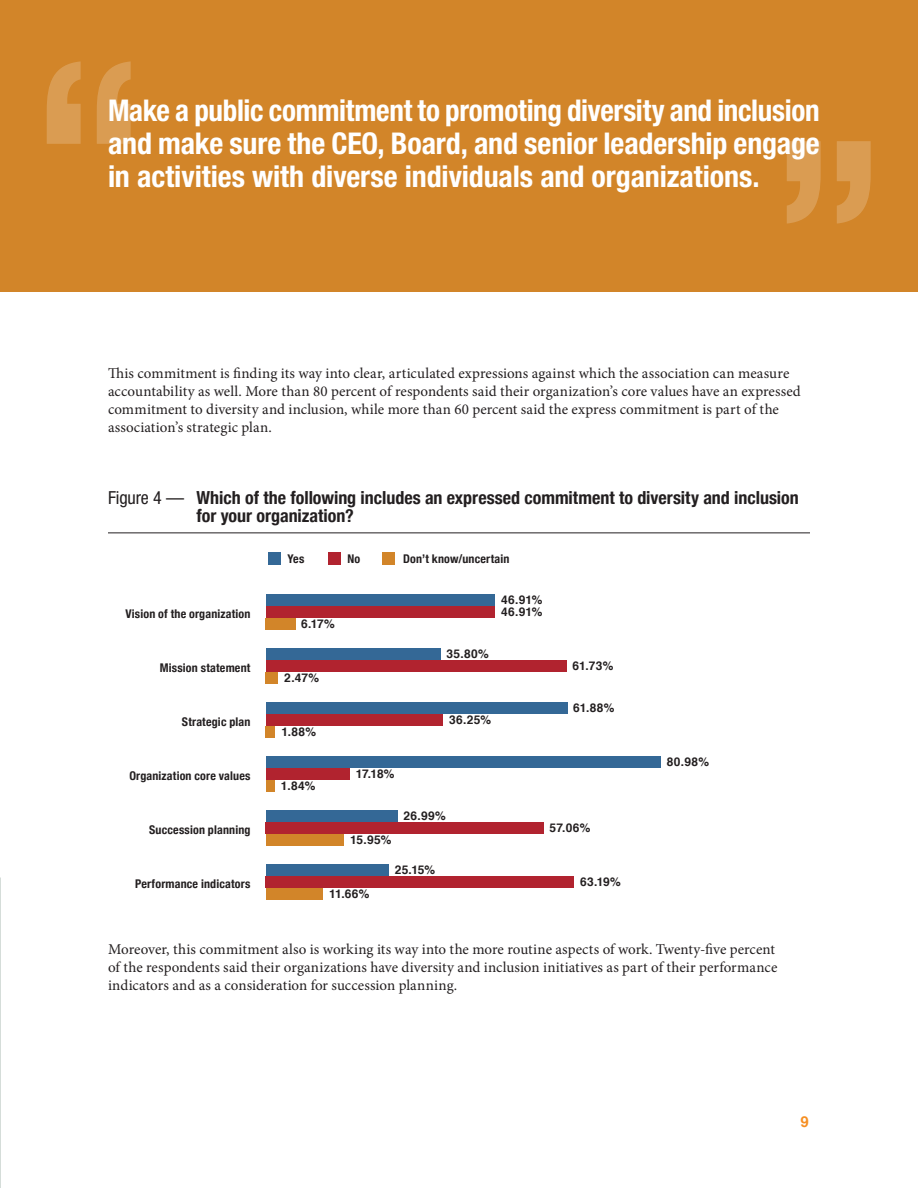
<style>
.page{position:relative;width:918px;height:1188px;background:#fff}
.page>*{position:absolute;margin:0;border:0;box-sizing:border-box;transform-origin:0 0}
.t1{font:700 condensed 30px/33px "Helvetica Neue LT Std";letter-spacing:-.005em;color:#fff;text-align:justify}
.table_title{font:700 condensed 18px/18px "Helvetica Neue";color:#231f20}
.texter{font:15px/18px "Minion Pro";letter-spacing:.005em;color:#231f20}
.texter_no_indent{font:15px/18px "Minion Pro";color:#231f20}
.t2{font:700 15px "Helvetica";color:#f68f22}
.table_text{font:700 condensed 12px "Helvetica Neue";letter-spacing:.015em;color:#231f20}
.table_number{font:700 12px "Helvetica";letter-spacing:.025em;color:#231f20}
.s1{font-family:"Helvetica Neue LT Std";font-weight:400}
</style>
<div class="page">
<hr style="left:108px;top:532px;width:702px;height:1px;background:#231f20">
<div style="left:266px;top:618px;width:30px;height:12px;background:#d28529"></div>
<div style="left:266px;top:672px;width:12px;height:12px;background:#d28529"></div>
<div style="left:266px;top:726px;width:9px;height:12px;background:#d28529"></div>
<div style="left:266px;top:780px;width:9px;height:12px;background:#d28529"></div>
<div style="left:266px;top:834px;width:78px;height:12px;background:#d28529"></div>
<div style="left:266px;top:888px;width:57px;height:12px;background:#d28529"></div>
<div style="left:266px;top:606px;width:229px;height:12px;background:#b1232f"></div>
<div style="left:266px;top:660px;width:301px;height:12px;background:#b1232f"></div>
<div style="left:266px;top:714px;width:177px;height:12px;background:#b1232f"></div>
<div style="left:266px;top:768px;width:84px;height:12px;background:#b1232f"></div>
<div style="left:266px;top:822px;width:278px;height:12px;background:#b1232f"></div>
<div style="left:266px;top:876px;width:308px;height:12px;background:#b1232f"></div>
<div style="left:266px;top:594px;width:229px;height:12px;background:#346896"></div>
<div style="left:266px;top:648px;width:174px;height:12px;background:#346896"></div>
<div style="left:266px;top:702px;width:301px;height:12px;background:#346896"></div>
<div style="left:266px;top:756px;width:395px;height:12px;background:#346896"></div>
<div style="left:266px;top:810px;width:131px;height:12px;background:#346896"></div>
<div style="left:266px;top:864px;width:122px;height:12px;background:#346896"></div>
<div style="left:268px;top:552px;width:13px;height:13px;background:#346896"></div>
<div style="left:328px;top:552px;width:12px;height:13px;background:#b1232f"></div>
<div style="left:382px;top:552px;width:13px;height:13px;background:#d28529"></div>
<div style="left:0;top:0;width:918px;height:292px;background:#d28529"></div>
<svg style="left:47px;top:61px;width:84px;height:83px"></svg>
<svg style="left:787px;top:141px;width:84px;height:83px"></svg>
<h3 class="t1" style="left:108px;top:93px;width:713px">Make a public commitment to promoting diversity and inclusion and make sure the CEO, Board, and senior leadership engage in activities with diverse individuals and organizations.</h3>
<p class="texter" style="left:108px;top:364px;width:694px">This commitment is finding its way into clear, articulated expressions against which the association can measure accountability as well. More than 80 percent of respondents said their organization’s core values have an expressed commitment to diversity and inclusion, while more than 60 percent said the express commitment is part of the association’s strategic plan.</p>
<p class="table_title" style="left:196px;top:487px;width:604px;text-indent:-88px"><span class="s1">Figure 4 —</span> Which of the following includes an expressed commitment to diversity and inclusion for your organization?</p>
<p class="table_text" style="left:287px;top:549px;width:18px">Yes</p>
<p class="table_text" style="left:347px;top:549px;width:14px">No</p>
<p class="table_text" style="left:403px;top:549px;width:108px">Don’t know/uncertain</p>
<p class="table_text" style="left:125px;top:604px;width:127px">Vision of the organization</p>
<p class="table_number" style="left:301px;top:614px;width:35px">6.17%</p>
<p class="table_number" style="left:501px;top:590px;width:43px">46.91%</p>
<p class="table_number" style="left:501px;top:602px;width:43px">46.91%</p>
<p class="table_number" style="left:447px;top:644px;width:44px">35.80%</p>
<p class="table_text" style="left:160px;top:658px;width:92px">Mission statement</p>
<p class="table_number" style="left:284px;top:668px;width:37px">2.47%</p>
<p class="table_number" style="left:573px;top:656px;width:42px">61.73%</p>
<p class="table_number" style="left:573px;top:698px;width:43px">61.88%</p>
<p class="table_text" style="left:182px;top:712px;width:70px">Strategic plan</p>
<p class="table_number" style="left:281px;top:722px;width:36px">1.88%</p>
<p class="table_number" style="left:449px;top:710px;width:44px">36.25%</p>
<p class="table_number" style="left:667px;top:752px;width:44px">80.98%</p>
<p class="table_text" style="left:129px;top:766px;width:123px">Organization core values</p>
<p class="table_number" style="left:281px;top:776px;width:36px">1.84%</p>
<p class="table_number" style="left:356px;top:764px;width:40px">17.18%</p>
<p class="table_number" style="left:404px;top:806px;width:44px">26.99%</p>
<p class="table_text" style="left:149px;top:820px;width:103px">Succession planning</p>
<p class="table_number" style="left:350px;top:830px;width:43px">15.95%</p>
<p class="table_number" style="left:550px;top:818px;width:43px">57.06%</p>
<p class="table_number" style="left:395px;top:860px;width:42px">25.15%</p>
<p class="table_text" style="left:135px;top:874px;width:117px">Performance indicators</p>
<p class="table_number" style="left:329px;top:884px;width:42px">11.66%</p>
<p class="table_number" style="left:580px;top:872px;width:42px">63.19%</p>
<p class="texter_no_indent" style="left:108px;top:940px;width:671px">Moreover, this commitment also is working its way into the more routine aspects of work. Twenty-five percent of the respondents said their organizations have diversity and inclusion initiatives as part of their performance indicators and as a consideration for succession planning.</p>
<p class="t2" style="left:801px;top:1110px;width:10px">9</p>
</div>
